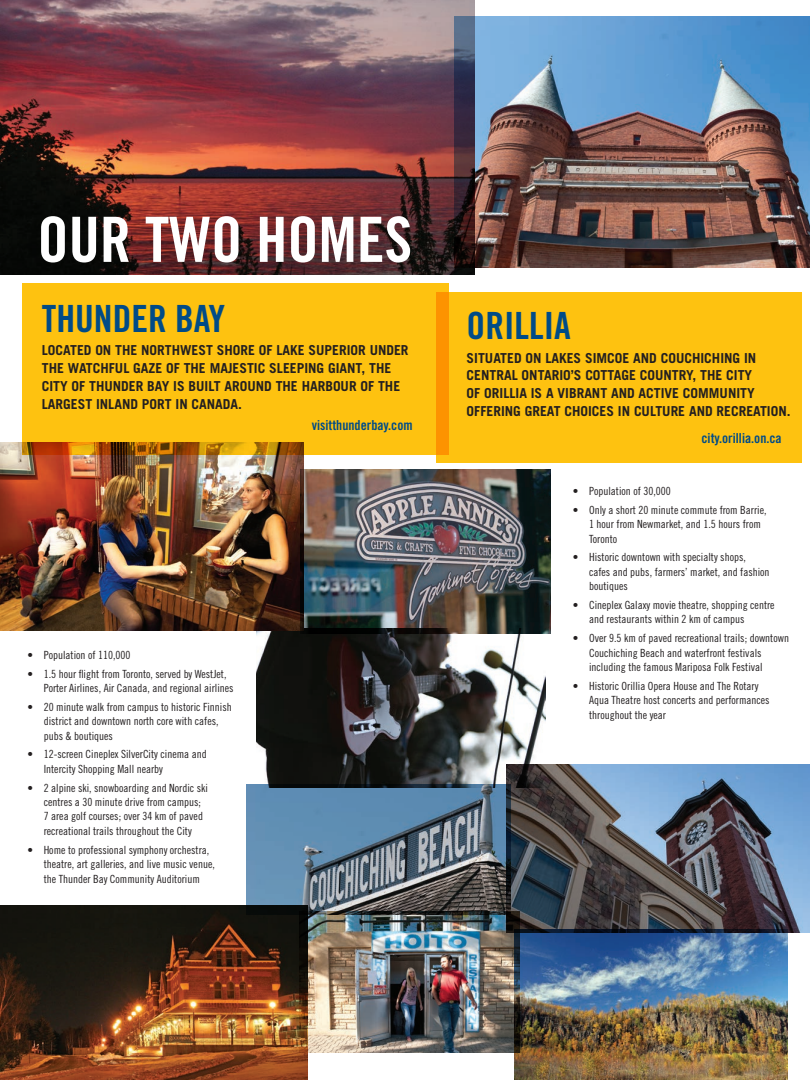
<style>
.page{position:relative;width:810px;height:1080px;background:#fff}
.page>*{position:absolute;margin:0;border:0;box-sizing:border-box;transform-origin:0 0}
.t1{font:62.5px "Trade Gothic LT Std Bd Cn 20";color:#fff}
.t2{font:37.5px "Trade Gothic LT Std Bd Cn 20";color:#004b87}
.t3{font:700 13.75px/17.8px "Trade Gothic LT Std";color:#231f20}
.t4{font:13.75px "Trade Gothic LT Std Bd Cn 20";color:#004b87}
.t5{font:11.25px/14.4px "Trade Gothic LT Std Cn 18";color:#231f20}
</style>
<div class="page">
<img style="left:514px;top:932px;width:273px;height:148px">
<img style="left:256px;top:631px;width:290px;height:154px">
<img style="left:0;top:443px;width:304px;height:188px">
<img style="left:246px;top:785px;width:260px;height:126px">
<img style="left:0;top:906px;width:308px;height:174px">
<img style="left:506px;top:765px;width:304px;height:167px">
<img style="left:0;top:0;width:475px;height:274px">
<div style="left:22px;top:283px;width:427px;height:172px;background:#fec210"></div>
<div style="left:436px;top:292px;width:365px;height:171px;background:#fec210"></div>
<img style="left:454px;top:17px;width:356px;height:250px">
<img style="left:300px;top:470px;width:250px;height:163px">
<img style="left:300px;top:911px;width:220px;height:142px">
<h1 class="t1" style="left:37px;top:202px;width:376px">OUR TWO HOMES</h1>
<h2 class="t2" style="left:42px;top:296px;width:185px">THUNDER BAY</h2>
<p class="t3" style="left:42px;top:341px;width:368px">LOCATED ON THE NORTHWEST SHORE OF LAKE SUPERIOR UNDER THE WATCHFUL GAZE OF THE MAJESTIC SLEEPING GIANT, THE CITY OF THUNDER BAY IS BUILT AROUND THE HARBOUR OF THE LARGEST INLAND PORT IN CANADA.</p>
<p class="t4" style="left:312px;top:417px;width:102px">visitthunderbay.com</p>
<p class="t5" style="left:27px;top:647px;width:105px">• Population of 110,000</p>
<p class="t5" style="left:44px;top:666px;width:191px;text-indent:-16px">• 1.5 hour flight from Toronto, served by WestJet,<br>Porter Airlines, Air Canada, and regional airlines</p>
<p class="t5" style="left:44px;top:700px;width:190px;text-indent:-16px">• 20 minute walk from campus to historic Finnish district and downtown north core with cafes, pubs &amp; boutiques</p>
<p class="t5" style="left:44px;top:747px;width:165px;text-indent:-16px">• 12-screen Cineplex SilverCity cinema and<br>Intercity Shopping Mall nearby</p>
<p class="t5" style="left:44px;top:780px;width:166px;text-indent:-16px">• 2 alpine ski, snowboarding and Nordic ski centres a 30 minute drive from campus; 7 area golf courses; over 34 km of paved recreational trails throughout the City</p>
<p class="t5" style="left:44px;top:842px;width:173px;text-indent:-16px">• Home to professional symphony orchestra, theatre, art galleries, and live music venue, the Thunder Bay Community Auditorium</p>
<h2 class="t2" style="left:467px;top:303px;width:106px">ORILLIA</h2>
<p class="t3" style="left:467px;top:349px;width:326px">SITUATED ON LAKES SIMCOE AND COUCHICHING IN CENTRAL ONTARIO’S COTTAGE COUNTRY, THE CITY<br>OF ORILLIA IS A VIBRANT AND ACTIVE COMMUNITY OFFERING GREAT CHOICES IN CULTURE AND RECREATION.</p>
<p class="t4" style="left:702px;top:429px;width:82px">city.orillia.on.ca</p>
<p class="t5" style="left:573px;top:484px;width:100px">• Population of 30,000</p>
<p class="t5" style="left:589px;top:502px;width:179px;text-indent:-16px">• Only a short 20 minute commute from Barrie,<br>1 hour from Newmarket, and 1.5 hours from<br>Toronto</p>
<p class="t5" style="left:589px;top:550px;width:182px;text-indent:-16px">• Historic downtown with specialty shops, cafes and pubs, farmers’ market, and fashion boutiques</p>
<p class="t5" style="left:589px;top:598px;width:187px;text-indent:-16px">• Cineplex Galaxy movie theatre, shopping centre and restaurants within 2 km of campus</p>
<p class="t5" style="left:589px;top:631px;width:201px;text-indent:-16px">• Over 9.5 km of paved recreational trails; downtown<br>Couchiching Beach and waterfront festivals including the famous Mariposa Folk Festival</p>
<p class="t5" style="left:589px;top:679px;width:182px;text-indent:-16px">• Historic Orillia Opera House and The Rotary<br>Aqua Theatre host concerts and performances throughout the year</p>
</div>
